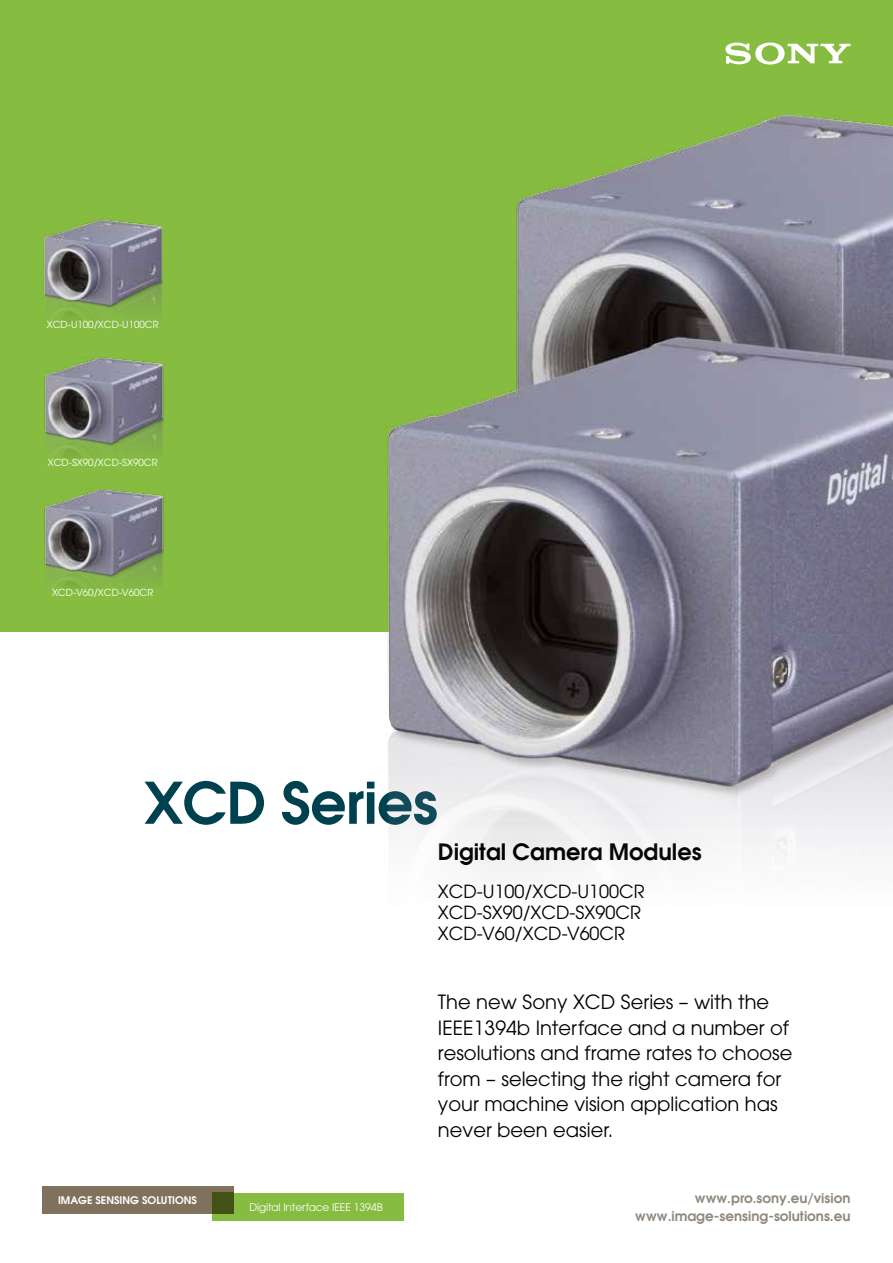
<style>
.page{position:relative;width:893px;height:1263px;background:#fff}
.page>*{position:absolute;margin:0;border:0;box-sizing:border-box;transform-origin:0 0}
.t1{font:600 57px "Avant Garde";letter-spacing:-.01em;color:#004150}
.t2{font:600 22.5px "Avant Garde";color:#000}
.t3{font:19.5px/25.5px "ITC Avant Garde Pro";color:#000}
.t4{font:18px/21px "ITC Avant Garde Pro";color:#000}
.t5{font:600 13.5px/18px "Avant Garde";color:#918980;text-align:right}
.t6{font:10.5px "ITC Avant Garde Pro";letter-spacing:-.01em;color:#fff}
.t7{font:600 10.5px "Avant Garde";color:#fff}
.t8{font:9.75px "ITC Avant Garde Pro";color:#fff}
</style>
<div class="page">
<div style="left:0;top:0;width:893px;height:631px;background:#86bd40"></div>
<svg style="left:725px;top:43px;width:125px;height:22px"></svg>
<div style="left:213px;top:1193px;width:191px;height:27px;background:#86bd40"></div>
<div style="left:43px;top:1186px;width:191px;height:28px;background:#80715d"></div>
<div style="left:213px;top:1193px;width:21px;height:21px;background:#435317"></div>
<img style="left:351px;top:115px;width:542px;height:758px">
<img style="left:44px;top:489px;width:120px;height:99px">
<img style="left:44px;top:357px;width:120px;height:100px">
<img style="left:43px;top:219px;width:120px;height:100px">
<p class="t8" style="left:47px;top:319px;width:113px">XCD-U100/XCD-U100CR</p>
<p class="t8" style="left:48px;top:457px;width:112px">XCD-SX90/XCD-SX90CR</p>
<p class="t8" style="left:52px;top:587px;width:103px">XCD-V60/XCD-V60CR</p>
<h1 class="t1" style="left:144px;top:765px;width:295px">XCD Series</h1>
<p class="t2" style="left:438px;top:837px;width:265px">Digital Camera Modules</p>
<p class="t4" style="left:438px;top:880px;width:208px">XCD-U100/XCD-U100CR<br>XCD-SX90/XCD-SX90CR<br>XCD-V60/XCD-V60CR</p>
<p class="t7" style="left:58px;top:1194px;width:141px">IMAGE SENSING SOLUTIONS</p>
<p class="t6" style="left:249px;top:1200px;width:135px">Digital Interface IEEE 1394B</p>
<p class="t3" style="left:438px;top:989px;width:356px">The new Sony XCD Series – with the<br>IEEE1394b Interface and a number of resolutions and frame rates to choose from – selecting the right camera for your machine vision application has never been easier.</p>
<p class="t5" style="left:635px;top:1189px;width:217px">www.pro.sony.eu/vision www.image-sensing-solutions.eu</p>
</div>
